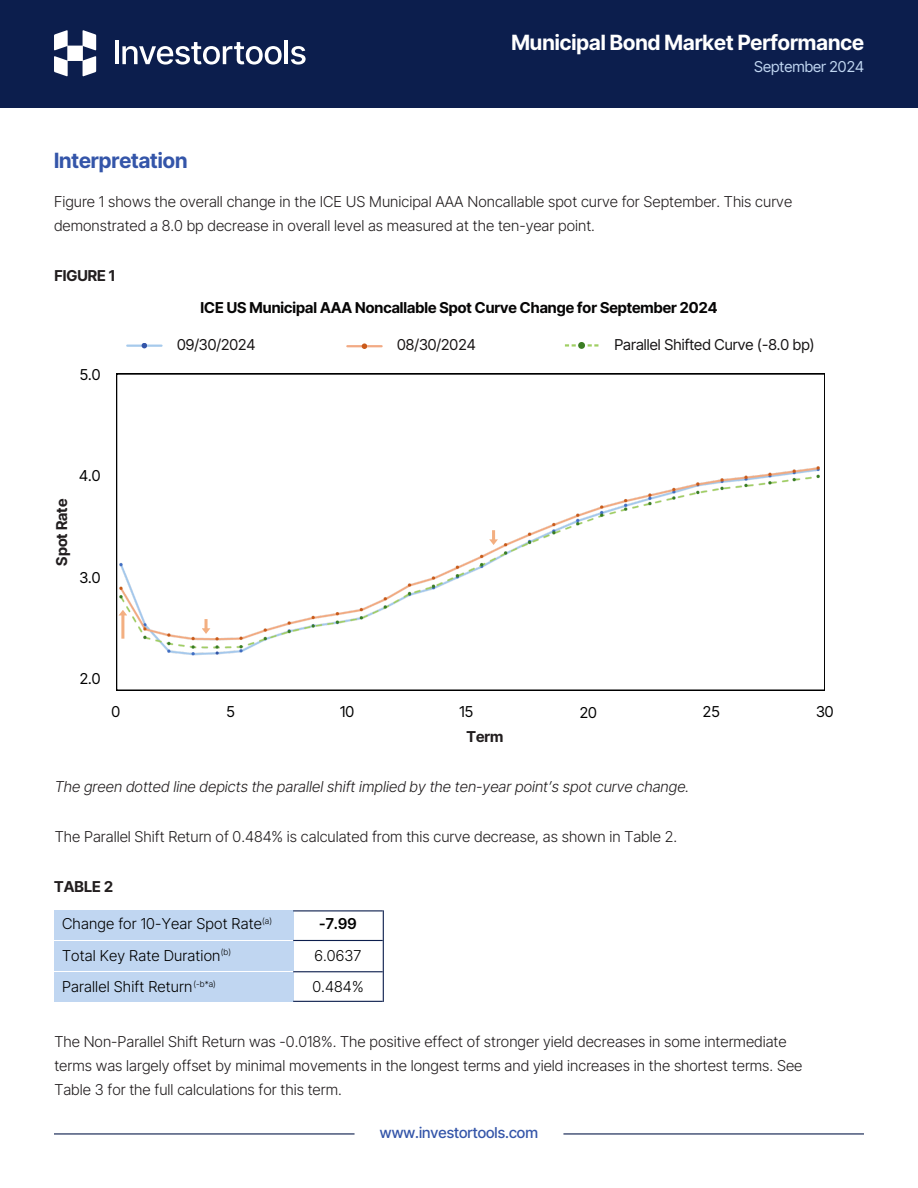
<style>
.page{position:relative;width:918px;height:1188px;background:#fff}
.page>*{position:absolute;margin:0;border:0;box-sizing:border-box;transform-origin:0 0}
.t1{font:700 21px "Inter Tight";color:#fff}
.t2{font:700 21px "Inter Tight";color:#3455a9}
.t3{font:300 15px/23.7px "Inter Tight";color:#231f20}
.t4{font:italic 300 15px "Inter Tight";color:#231f20}
.t5{font:300 15px/31.5px "Inter Tight";letter-spacing:.01em;color:#000;text-align:center}
.t6{font:700 15px "Inter Tight";color:#070606}
.t7{font:15px "Inter Tight";letter-spacing:.005em;color:#161415}
.t8{font:15px "Inter Tight";color:#000}
.t9{font:500 15px "Inter Tight";color:#3455a9}
.t10{font:15px "Inter Tight";color:#c0d6f1}
.t11{font:700 15px "Inter Tight";color:#231f20}
.t12{font:700 15px "Inter Tight";color:#221e1f}
.t13{font:15px "Inter Tight";color:#141111}
.t14{font:15px "Inter Tight";color:#171313}
.t15{font:300 8.4px "Inter Tight";color:#000}
.s1{color:#171313}
.s2{font-weight:600}
</style>
<div class="page">
<div style="left:0;top:0;width:918px;height:108px;background:#0c1e4d"></div>
<svg style="left:291px;top:46px;width:15px;height:19px"></svg>
<hr style="left:284px;top:40px;width:4px;height:24px;background:#fff">
<svg style="left:122px;top:42px;width:160px;height:23px"></svg>
<hr style="left:115px;top:40px;width:3px;height:24px;background:#fff">
<svg style="left:54px;top:30px;width:42px;height:46px"></svg>
<hr style="left:54px;top:1133px;width:301px;height:2px;background:#0c1e4d">
<hr style="left:563px;top:1133px;width:301px;height:2px;background:#0c1e4d">
<div style="left:54px;top:910px;width:239px;height:29px;background:#c0d6f1"></div>
<div style="left:54px;top:942px;width:239px;height:29px;background:#c0d6f1"></div>
<hr style="left:293px;top:940px;width:90px;height:1px;background:#0c1e4d">
<div style="left:54px;top:973px;width:239px;height:29px;background:#c0d6f1"></div>
<hr style="left:293px;top:1001px;width:90px;height:1px;background:#0c1e4d">
<hr style="left:293px;top:971px;width:90px;height:1px;background:#0c1e4d">
<hr style="left:383px;top:910px;width:1px;height:92px;background:#0c1e4d">
<hr style="left:293px;top:910px;width:90px;height:1px;background:#0c1e4d">
<svg style="left:116px;top:374px;width:709px;height:317px"></svg>
<div style="left:578px;top:342px;width:7px;height:7px;background:#3b7d23;border-radius:50%"></div>
<svg style="left:588px;top:344px;width:10px;height:3px"></svg>
<svg style="left:565px;top:344px;width:11px;height:3px"></svg>
<hr style="left:127px;top:345px;width:35px;height:2px;background:#a6caec">
<svg style="left:142px;top:343px;width:5px;height:5px"></svg>
<hr style="left:347px;top:345px;width:35px;height:2px;background:#f2aa84">
<svg style="left:362px;top:343px;width:5px;height:6px"></svg>
<img style="left:116px;top:389px;width:709px;height:282px">
<svg style="left:119px;top:610px;width:8px;height:29px"></svg>
<svg style="left:202px;top:619px;width:8px;height:15px"></svg>
<svg style="left:489px;top:530px;width:9px;height:15px"></svg>
<h5 class="t2" style="left:54px;top:147px;width:135px">Interpretation</h5>
<h2 class="t1" style="left:511px;top:30px;width:354px">Municipal Bond Market Performance</h2>
<h2 class="t10" style="left:754px;top:58px;width:111px">September 2024</h2>
<p class="t3" style="left:54px;top:190px;width:740px">Figure 1 shows the overall change in the ICE US Municipal AAA Noncallable spot curve for September. This curve demonstrated a 8.0 bp decrease in overall level as measured at the ten-year point.</p>
<h5 class="t11" style="left:54px;top:267px;width:62px">FIGURE 1</h5>
<h4 class="t8" style="left:80px;top:365px;width:22px">5.0</h4>
<p class="t12" style="left:53px;top:566px;width:68px;rotate:-90deg">Spot Rate</p>
<p class="t8" style="left:79px;top:466px;width:23px">4.0</p>
<p class="t8" style="left:79px;top:568px;width:23px">3.0</p>
<p class="t8" style="left:80px;top:669px;width:22px">2.0</p>
<h5 class="t6" style="left:201px;top:298px;width:518px">ICE US Municipal AAA Noncallable Spot Curve Change for September 2024</h5>
<h5 class="t13" style="left:177px;top:335px;width:80px">09/30/<span class="s1">2024</span></h5>
<h3 class="t14" style="left:397px;top:335px;width:80px">08/30/2024</h3>
<h1 class="t7" style="left:614px;top:335px;width:202px">Parallel Shifted Curve (-8.0 bp)</h1>
<p class="t8" style="left:112px;top:703px;width:10px">0</p>
<h5 class="t8" style="left:226px;top:703px;width:10px">5</h5>
<h5 class="t8" style="left:340px;top:703px;width:16px">10</h5>
<h3 class="t8" style="left:460px;top:703px;width:15px">15</h3>
<h5 class="t8" style="left:580px;top:703px;width:19px">20</h5>
<p class="t8" style="left:703px;top:703px;width:18px">25</p>
<h5 class="t8" style="left:816px;top:703px;width:19px">30</h5>
<h5 class="t12" style="left:467px;top:728px;width:38px">Term</h5>
<h5 class="t4" style="left:55px;top:777px;width:636px">The green dotted line depicts the parallel shift implied by the ten-year point’s spot curve change.</h5>
<h4 class="t3" style="left:55px;top:825px;width:624px">The Parallel Shift Return of 0.484% is calculated from this curve decrease, as shown in Table 2.</h4>
<h5 class="t11" style="left:54px;top:877px;width:61px">TABLE 2</h5>
<h5 class="t5" style="left:62px;top:908px;width:201px">Change for 10-Year Spot Rate</h5>
<h5 class="t5" style="left:62px;top:939px;width:160px">Total Key Rate Duration</h5>
<p class="t5" style="left:62px;top:971px;width:132px">Parallel Shift Return</p>
<h5 class="t15" style="left:262px;top:916px;width:11px">(a)</h5>
<h5 class="t15" style="left:221px;top:947px;width:12px">(b)</h5>
<p class="t15" style="left:194px;top:979px;width:24px">(-b*a)</p>
<p class="t5" style="left:312px;top:908px;width:53px"><span class="s2">-7.99<br></span>6.0637<br>0.484%</p>
<p class="t3" style="left:54px;top:1030px;width:750px">The Non-Parallel Shift Return was -0.018%. The positive effect of stronger yield decreases in some intermediate terms was largely offset by minimal movements in the longest terms and yield increases in the shortest terms. See<br>Table 3 for the full calculations for this term.</p>
<p class="t9" style="left:380px;top:1124px;width:160px">www.investortools.com</p>
</div>
